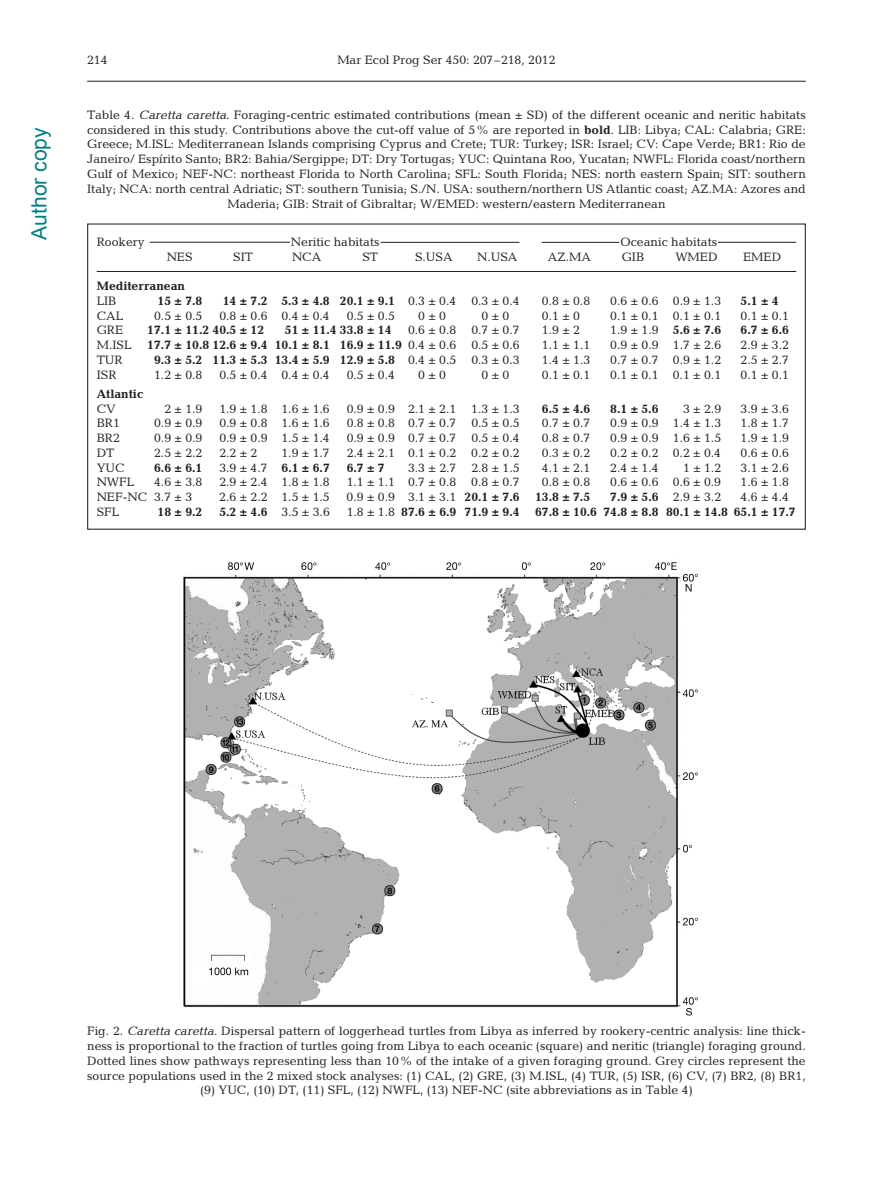
<style>
.page{position:relative;width:893px;height:1178px;background:#fff}
.page>*{position:absolute;margin:0;border:0;box-sizing:border-box;transform-origin:0 0}
.t1{font:21px "Arial";color:#008080}
.t2{font:12.3px/14.7px "Candida";color:#231f20;text-align:center}
.t3{font:700 12.3px "Candida";color:#231f20}
.s1{font-family:"Oblique Straight Plain"}
.s2{font-weight:700}
.s3{font-weight:400}
</style>
<div class="page">
<hr style="left:87px;top:81px;width:719px;height:1px;background:#231f20">
<hr style="left:97px;top:271px;width:699px;height:1px;background:#231f20">
<img style="left:184px;top:562px;width:514px;height:454px">
<hr style="left:542px;top:242px;width:77px;height:1px;background:#231f20">
<hr style="left:718px;top:242px;width:78px;height:1px;background:#231f20">
<hr style="left:150px;top:242px;width:140px;height:1px;background:#231f20">
<hr style="left:381px;top:242px;width:138px;height:1px;background:#231f20">
<h1 class="t1" style="left:25px;top:240px;width:114px;rotate:-90deg">Author copy</h1>
<p class="t2" style="left:87px;top:54px;width:22px">214</p>
<p class="t2" style="left:337px;top:53px;width:220px">Mar Ecol Prog Ser 450: 207–218, 2012</p>
<p class="t2" style="left:87px;top:109px;width:720px">Table 4. <span class="s1">Caretta caretta.</span> Foraging-centric estimated contributions (mean ± SD) of the different oceanic and neritic habitats considered in this study. Contributions above the cut-off value of 5% are reported in <span class="s2">bold</span>. LIB: Libya; CAL: Calabria; GRE:<br>Greece; M.ISL: Mediterranean Islands comprising Cyprus and Crete; TUR: Turkey; ISR: Israel; CV: Cape Verde; BR1: Rio de Janeiro/ Espírito Santo; BR2: Bahia/Sergippe; DT: Dry Tortugas; YUC: Quintana Roo, Yucatan; NWFL: Florida coast/northern Gulf of Mexico; NEF-NC: northeast Florida to North Carolina; SFL: South Florida; NES: north eastern Spain; SIT: southern Italy; NCA: north central Adriatic; ST: southern Tunisia; S./N. USA: southern/northern US Atlantic coast; AZ.MA: Azores and Maderia; GIB: Strait of Gibraltar; W/EMED: western/eastern Mediterranean</p>
<p class="t2" style="left:97px;top:236px;width:50px">Rookery</p>
<p class="t2" style="left:291px;top:236px;width:90px">Neritic habitats</p>
<p class="t2" style="left:621px;top:236px;width:98px">Oceanic habitats</p>
<p class="t2" style="left:167px;top:250px;width:27px">NES</p>
<p class="t2" style="left:233px;top:250px;width:21px">SIT</p>
<p class="t2" style="left:292px;top:250px;width:31px">NCA</p>
<p class="t2" style="left:362px;top:250px;width:17px">ST</p>
<p class="t2" style="left:415px;top:250px;width:39px">S.USA</p>
<p class="t2" style="left:477px;top:250px;width:42px">N.USA</p>
<p class="t2" style="left:548px;top:250px;width:45px">AZ.MA</p>
<p class="t2" style="left:622px;top:250px;width:24px">GIB</p>
<p class="t2" style="left:675px;top:250px;width:44px">WMED</p>
<p class="t2" style="left:743px;top:250px;width:40px">EMED</p>
<p class="t3" style="left:97px;top:282px;width:90px">Mediterranean</p>
<p class="t2" style="left:97px;top:295px;width:21px">LIB</p>
<p class="t3" style="left:158px;top:296px;width:46px">15 ± 7.8</p>
<p class="t3" style="left:223px;top:296px;width:298px">14 ± 7.2 5.3 ± 4.8 20.1 ± 9.1 <span class="s3">0.3 ± 0.4 0.3 ± 0.4</span></p>
<p class="t2" style="left:542px;top:295px;width:50px">0.8 ± 0.8</p>
<p class="t2" style="left:610px;top:295px;width:112px">0.6 ± 0.6 0.9 ± 1.3</p>
<p class="t3" style="left:741px;top:296px;width:40px">5.1 ± 4</p>
<p class="t2" style="left:97px;top:309px;width:28px">CAL</p>
<p class="t2" style="left:154px;top:309px;width:50px">0.5 ± 0.5</p>
<p class="t2" style="left:219px;top:309px;width:112px">0.8 ± 0.6 0.4 ± 0.4</p>
<p class="t2" style="left:347px;top:309px;width:50px">0.5 ± 0.5</p>
<p class="t2" style="left:418px;top:309px;width:29px">0 ± 0</p>
<p class="t2" style="left:482px;top:309px;width:29px">0 ± 0</p>
<p class="t2" style="left:542px;top:309px;width:40px">0.1 ± 0</p>
<p class="t2" style="left:610px;top:309px;width:112px">0.1 ± 0.1 0.1 ± 0.1</p>
<p class="t2" style="left:741px;top:309px;width:50px">0.1 ± 0.1</p>
<p class="t2" style="left:97px;top:324px;width:28px">GRE</p>
<p class="t3" style="left:147px;top:326px;width:118px">17.1 ± 11.2 40.5 ± 12</p>
<p class="t3" style="left:285px;top:326px;width:108px">51 ± 11.4 33.8 ± 14</p>
<p class="t2" style="left:408px;top:324px;width:113px">0.6 ± 0.8 0.7 ± 0.7</p>
<p class="t2" style="left:542px;top:324px;width:40px">1.9 ± 2</p>
<p class="t2" style="left:610px;top:324px;width:112px">1.9 ± 1.9 <span class="s2">5.6 ± 7.6</span></p>
<p class="t3" style="left:741px;top:326px;width:50px">6.7 ± 6.6</p>
<p class="t2" style="left:97px;top:339px;width:36px">M.ISL</p>
<p class="t3" style="left:147px;top:341px;width:374px">17.7 ± 10.8 12.6 ± 9.4 10.1 ± 8.1 16.9 ± 11.9 <span class="s3">0.4 ± 0.6 0.5 ± 0.6</span></p>
<p class="t2" style="left:542px;top:339px;width:50px">1.1 ± 1.1</p>
<p class="t2" style="left:610px;top:339px;width:112px">0.9 ± 0.9 1.7 ± 2.6</p>
<p class="t2" style="left:741px;top:339px;width:50px">2.9 ± 3.2</p>
<p class="t2" style="left:97px;top:354px;width:27px">TUR</p>
<p class="t3" style="left:154px;top:356px;width:367px">9.3 ± 5.2 11.3 ± 5.3 13.4 ± 5.9 12.9 ± 5.8 <span class="s3">0.4 ± 0.5 0.3 ± 0.3</span></p>
<p class="t2" style="left:542px;top:354px;width:50px">1.4 ± 1.3</p>
<p class="t2" style="left:610px;top:354px;width:112px">0.7 ± 0.7 0.9 ± 1.2</p>
<p class="t2" style="left:741px;top:354px;width:50px">2.5 ± 2.7</p>
<p class="t2" style="left:97px;top:369px;width:21px">ISR</p>
<p class="t2" style="left:154px;top:369px;width:50px">1.2 ± 0.8</p>
<p class="t2" style="left:219px;top:369px;width:112px">0.5 ± 0.4 0.4 ± 0.4</p>
<p class="t2" style="left:347px;top:369px;width:50px">0.5 ± 0.4</p>
<p class="t2" style="left:418px;top:369px;width:29px">0 ± 0</p>
<p class="t2" style="left:482px;top:369px;width:29px">0 ± 0</p>
<p class="t2" style="left:542px;top:369px;width:50px">0.1 ± 0.1</p>
<p class="t2" style="left:610px;top:369px;width:112px">0.1 ± 0.1 0.1 ± 0.1</p>
<p class="t2" style="left:741px;top:369px;width:50px">0.1 ± 0.1</p>
<p class="t3" style="left:97px;top:389px;width:48px">Atlantic</p>
<p class="t2" style="left:97px;top:402px;width:21px">CV</p>
<p class="t2" style="left:164px;top:402px;width:40px">2 ± 1.9</p>
<p class="t2" style="left:219px;top:402px;width:112px">1.9 ± 1.8 1.6 ± 1.6</p>
<p class="t2" style="left:347px;top:402px;width:174px">0.9 ± 0.9 2.1 ± 2.1 1.3 ± 1.3</p>
<p class="t3" style="left:542px;top:404px;width:50px">6.5 ± 4.6</p>
<p class="t3" style="left:610px;top:404px;width:50px">8.1 ± 5.6</p>
<p class="t2" style="left:683px;top:402px;width:40px">3 ± 2.9</p>
<p class="t2" style="left:741px;top:402px;width:50px">3.9 ± 3.6</p>
<p class="t2" style="left:97px;top:417px;width:25px">BR1</p>
<p class="t2" style="left:154px;top:417px;width:50px">0.9 ± 0.9</p>
<p class="t2" style="left:219px;top:417px;width:112px">0.9 ± 0.8 1.6 ± 1.6</p>
<p class="t2" style="left:347px;top:417px;width:174px">0.8 ± 0.8 0.7 ± 0.7 0.5 ± 0.5</p>
<p class="t2" style="left:542px;top:417px;width:50px">0.7 ± 0.7</p>
<p class="t2" style="left:610px;top:417px;width:112px">0.9 ± 0.9 1.4 ± 1.3</p>
<p class="t2" style="left:741px;top:417px;width:50px">1.8 ± 1.7</p>
<p class="t2" style="left:97px;top:432px;width:25px">BR2</p>
<p class="t2" style="left:154px;top:432px;width:50px">0.9 ± 0.9</p>
<p class="t2" style="left:219px;top:432px;width:112px">0.9 ± 0.9 1.5 ± 1.4</p>
<p class="t2" style="left:347px;top:432px;width:174px">0.9 ± 0.9 0.7 ± 0.7 0.5 ± 0.4</p>
<p class="t2" style="left:542px;top:432px;width:50px">0.8 ± 0.7</p>
<p class="t2" style="left:610px;top:432px;width:112px">0.9 ± 0.9 1.6 ± 1.5</p>
<p class="t2" style="left:741px;top:432px;width:50px">1.9 ± 1.9</p>
<p class="t2" style="left:97px;top:447px;width:19px">DT</p>
<p class="t2" style="left:154px;top:447px;width:50px">2.5 ± 2.2</p>
<p class="t2" style="left:219px;top:447px;width:40px">2.2 ± 2</p>
<p class="t2" style="left:281px;top:447px;width:50px">1.9 ± 1.7</p>
<p class="t2" style="left:347px;top:447px;width:174px">2.4 ± 2.1 0.1 ± 0.2 0.2 ± 0.2</p>
<p class="t2" style="left:542px;top:447px;width:50px">0.3 ± 0.2</p>
<p class="t2" style="left:610px;top:447px;width:112px">0.2 ± 0.2 0.2 ± 0.4</p>
<p class="t2" style="left:741px;top:447px;width:50px">0.6 ± 0.6</p>
<p class="t2" style="left:97px;top:461px;width:29px">YUC</p>
<p class="t3" style="left:154px;top:463px;width:50px">6.6 ± 6.1</p>
<p class="t2" style="left:219px;top:461px;width:112px">3.9 ± 4.7 <span class="s2">6.1 ± 6.7</span></p>
<p class="t3" style="left:347px;top:463px;width:40px">6.7 ± 7</p>
<p class="t2" style="left:408px;top:461px;width:113px">3.3 ± 2.7 2.8 ± 1.5</p>
<p class="t2" style="left:542px;top:461px;width:50px">4.1 ± 2.1</p>
<p class="t2" style="left:610px;top:461px;width:50px">2.4 ± 1.4</p>
<p class="t2" style="left:683px;top:461px;width:40px">1 ± 1.2</p>
<p class="t2" style="left:741px;top:461px;width:50px">3.1 ± 2.6</p>
<p class="t2" style="left:97px;top:476px;width:39px">NWFL</p>
<p class="t2" style="left:154px;top:476px;width:50px">4.6 ± 3.8</p>
<p class="t2" style="left:219px;top:476px;width:112px">2.9 ± 2.4 1.8 ± 1.8</p>
<p class="t2" style="left:347px;top:476px;width:174px">1.1 ± 1.1 0.7 ± 0.8 0.8 ± 0.7</p>
<p class="t2" style="left:542px;top:476px;width:50px">0.8 ± 0.8</p>
<p class="t2" style="left:610px;top:476px;width:112px">0.6 ± 0.6 0.6 ± 0.9</p>
<p class="t2" style="left:741px;top:476px;width:50px">1.6 ± 1.8</p>
<p class="t2" style="left:97px;top:491px;width:97px">NEF-NC 3.7 ± 3</p>
<p class="t2" style="left:219px;top:491px;width:112px">2.6 ± 2.2 1.5 ± 1.5</p>
<p class="t2" style="left:347px;top:491px;width:175px">0.9 ± 0.9 3.1 ± 3.1 <span class="s2">20.1 ± 7.6</span></p>
<p class="t3" style="left:535px;top:493px;width:57px">13.8 ± 7.5</p>
<p class="t3" style="left:610px;top:493px;width:112px">7.9 ± 5.6 <span class="s3">2.9 ± 3.2</span></p>
<p class="t2" style="left:741px;top:491px;width:50px">4.6 ± 4.4</p>
<p class="t2" style="left:97px;top:506px;width:24px">SFL</p>
<p class="t3" style="left:158px;top:508px;width:46px">18 ± 9.2</p>
<p class="t3" style="left:219px;top:508px;width:112px">5.2 ± 4.6 <span class="s3">3.5 ± 3.6</span></p>
<p class="t3" style="left:347px;top:508px;width:174px"><span class="s3">1.8 ± 1.8</span> 87.6 ± 6.9 71.9 ± 9.4</p>
<p class="t3" style="left:535px;top:508px;width:262px">67.8 ± 10.6 74.8 ± 8.8 80.1 ± 14.8 65.1 ± 17.7</p>
<p class="t2" style="left:87px;top:1025px;width:720px">Fig. 2. <span class="s1">Caretta caretta</span>. Dispersal pattern of loggerhead turtles from Libya as inferred by rookery-centric analysis: line thick&shy;ness is proportional to the fraction of turtles going from Libya to each oceanic (square) and neritic (triangle) foraging ground.<br>Dotted lines show pathways representing less than 10% of the intake of a given foraging ground. Grey circles represent the source populations used in the 2 mixed stock analyses: (1) CAL, (2) GRE, (3) M.ISL, (4) TUR, (5) ISR, (6) CV, (7) BR2, (8) BR1, (9) YUC, (10) DT, (11) SFL, (12) NWFL, (13) NEF-NC (site abbreviations as in Table 4)</p>
</div>
